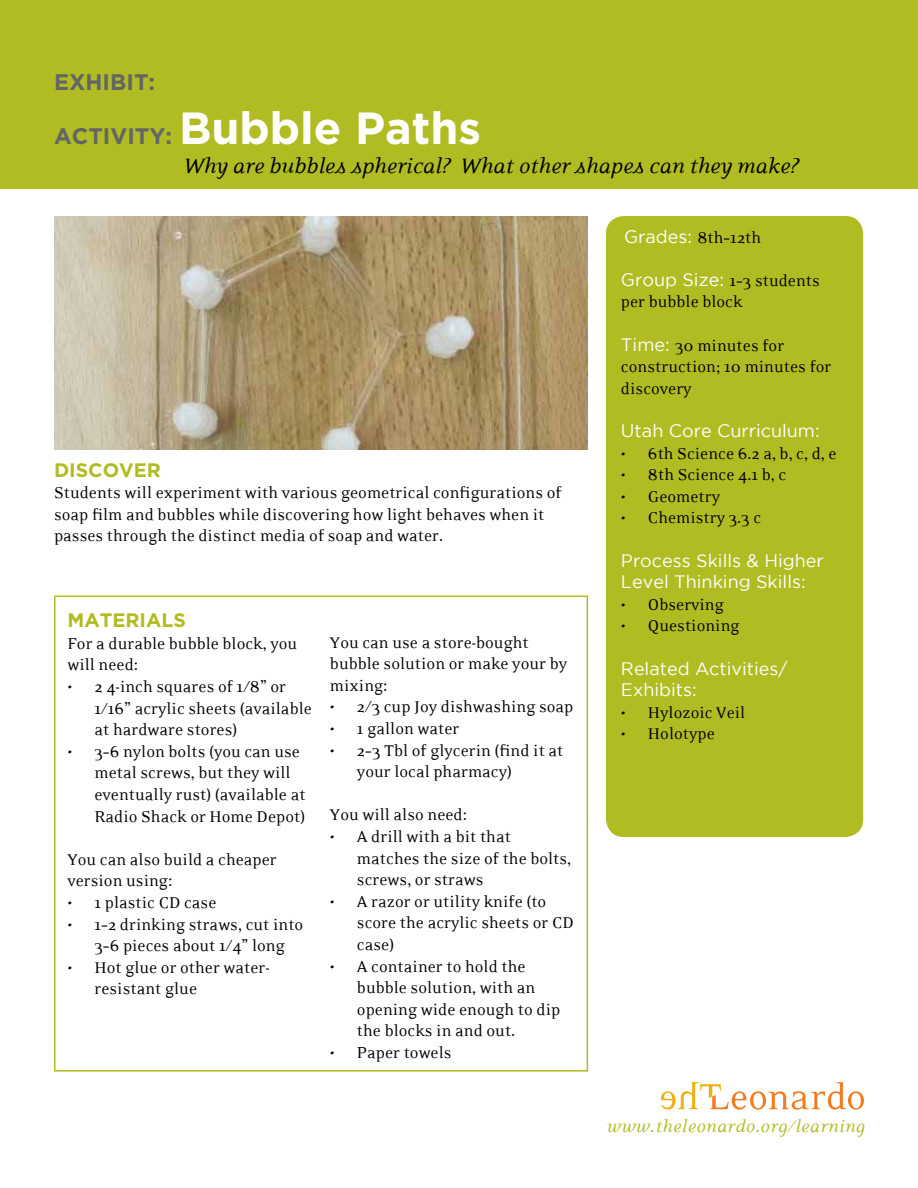
<style>
.page{position:relative;width:918px;height:1188px;background:#fff}
.page>*{position:absolute;margin:0;border:0;box-sizing:border-box;transform-origin:0 0}
.t1{font:700 45px "Gotham";color:#fff}
.t2{font:italic 24px "Eidetic Neo";color:#000}
.t3{font:700 22.5px "Gotham";color:#636466}
.t4{font:italic 19.5px "Eidetic Neo";letter-spacing:.025em;color:#b0bc22}
.t5{font:700 19.5px "Gotham";color:#b0bc22}
.t6{font:18px/21.6px "Eidetic Neo";color:#000}
.t7{font:18px/21.6px "Gotham";color:#fff}
.s1{font-size:22.5px;color:#636466}
.s2{font-family:"Gotham";color:#fff}
</style>
<div class="page">
<div style="left:0;top:0;width:918px;height:189px;background:#b0bc22"></div>
<img style="left:54px;top:216px;width:534px;height:234px">
<div style="left:606px;top:216px;width:257px;height:621px;background:#b0bc22;border-radius:18px"></div>
<div style="left:54px;top:596px;width:534px;height:476px;border:2px solid #b0bc22"></div>
<svg style="left:661px;top:1082px;width:203px;height:28px"></svg>
<p class="t3" style="left:54px;top:69px;width:103px">EXHIBIT:</p>
<h1 class="t1" style="left:54px;top:102px;width:429px"><span class="s1">ACTIVITY:</span> BUBBLE PATHS</h1>
<h2 class="t2" style="left:183px;top:153px;width:617px">Why are bubbles spherical? What other shapes can they make?</h2>
<p class="t5" style="left:54px;top:458px;width:109px">DISCOVER</p>
<p class="t6" style="left:54px;top:482px;width:509px">Students will experiment with various geometrical configurations of soap film and bubbles while discovering how light behaves when it passes through the distinct media of soap and water.</p>
<p class="t5" style="left:67px;top:609px;width:120px">MATERIALS</p>
<p class="t6" style="left:67px;top:633px;width:231px">For a durable bubble block, you will need:</p>
<p class="t6" style="left:94px;top:676px;width:219px;text-indent:-27px">• 2 4-inch squares of 1/8” or<br>1/16” acrylic sheets (available at hardware stores)</p>
<p class="t6" style="left:94px;top:741px;width:213px;text-indent:-27px">• 3–6 nylon bolts (you can use metal screws, but they will eventually rust) (available at<br>Radio Shack or Home Depot)</p>
<p class="t6" style="left:67px;top:849px;width:211px">You can also build a cheaper version using:</p>
<p class="t6" style="left:67px;top:892px;width:151px">• 1 plastic CD case</p>
<p class="t6" style="left:67px;top:914px;width:237px;text-align:center">• 1–2 drinking straws, cut into<br>3–6 pieces about 1/4” long</p>
<p class="t6" style="left:94px;top:957px;width:177px;text-indent:-27px">• Hot glue or other water&shy;resistant glue</p>
<p class="t6" style="left:330px;top:632px;width:239px">You can use a store-bought bubble solution or make your by mixing:</p>
<p class="t6" style="left:330px;top:697px;width:245px">• 2/3 cup Joy dishwashing soap</p>
<p class="t6" style="left:330px;top:718px;width:131px">• 1 gallon water</p>
<p class="t6" style="left:357px;top:740px;width:208px;text-indent:-27px">• 2–3 Tbl of glycerin (find it at your local pharmacy)</p>
<p class="t6" style="left:330px;top:805px;width:139px">You will also need:</p>
<p class="t6" style="left:357px;top:826px;width:216px;text-indent:-27px">• A drill with a bit that matches the size of the bolts, screws, or straws</p>
<p class="t6" style="left:357px;top:891px;width:218px;text-indent:-27px">• A razor or utility knife (to score the acrylic sheets or CD case)</p>
<p class="t6" style="left:357px;top:956px;width:205px;text-indent:-27px">• A container to hold the bubble solution, with an opening wide enough to dip the blocks in and out.</p>
<p class="t6" style="left:330px;top:1042px;width:123px">• Paper towels</p>
<p class="t6" style="left:624px;top:227px;width:139px"><span class="s2">Grades:</span> 8th–12th</p>
<p class="t6" style="left:621px;top:270px;width:201px"><span class="s2">Group Size:</span> 1–3 students per bubble block</p>
<p class="t6" style="left:621px;top:335px;width:212px"><span class="s2">Time:</span> 30 minutes for construction; 10 minutes for discovery</p>
<p class="t7" style="left:621px;top:420px;width:200px">Utah Core Curriculum:</p>
<p class="t6" style="left:621px;top:443px;width:217px">• 6th Science 6.2 a, b, c, d, e</p>
<p class="t6" style="left:621px;top:464px;width:167px">• 8th Science 4.1 b, c</p>
<p class="t6" style="left:621px;top:486px;width:101px">• Geometry</p>
<p class="t6" style="left:621px;top:508px;width:142px">• Chemistry 3.3 c</p>
<p class="t7" style="left:621px;top:549px;width:204px">Process Skills &amp; Higher<br>Level Thinking Skills:</p>
<p class="t6" style="left:621px;top:594px;width:104px">• Observing</p>
<p class="t6" style="left:621px;top:616px;width:120px">• Questioning</p>
<p class="t7" style="left:621px;top:657px;width:168px">Related Activities/<br>Exhibits:</p>
<p class="t6" style="left:621px;top:702px;width:126px">• Hylozoic Veil</p>
<p class="t6" style="left:621px;top:724px;width:95px">• Holotype</p>
<p class="t4" style="left:607px;top:1116px;width:260px">www.theleonardo.org/learning</p>
</div>
